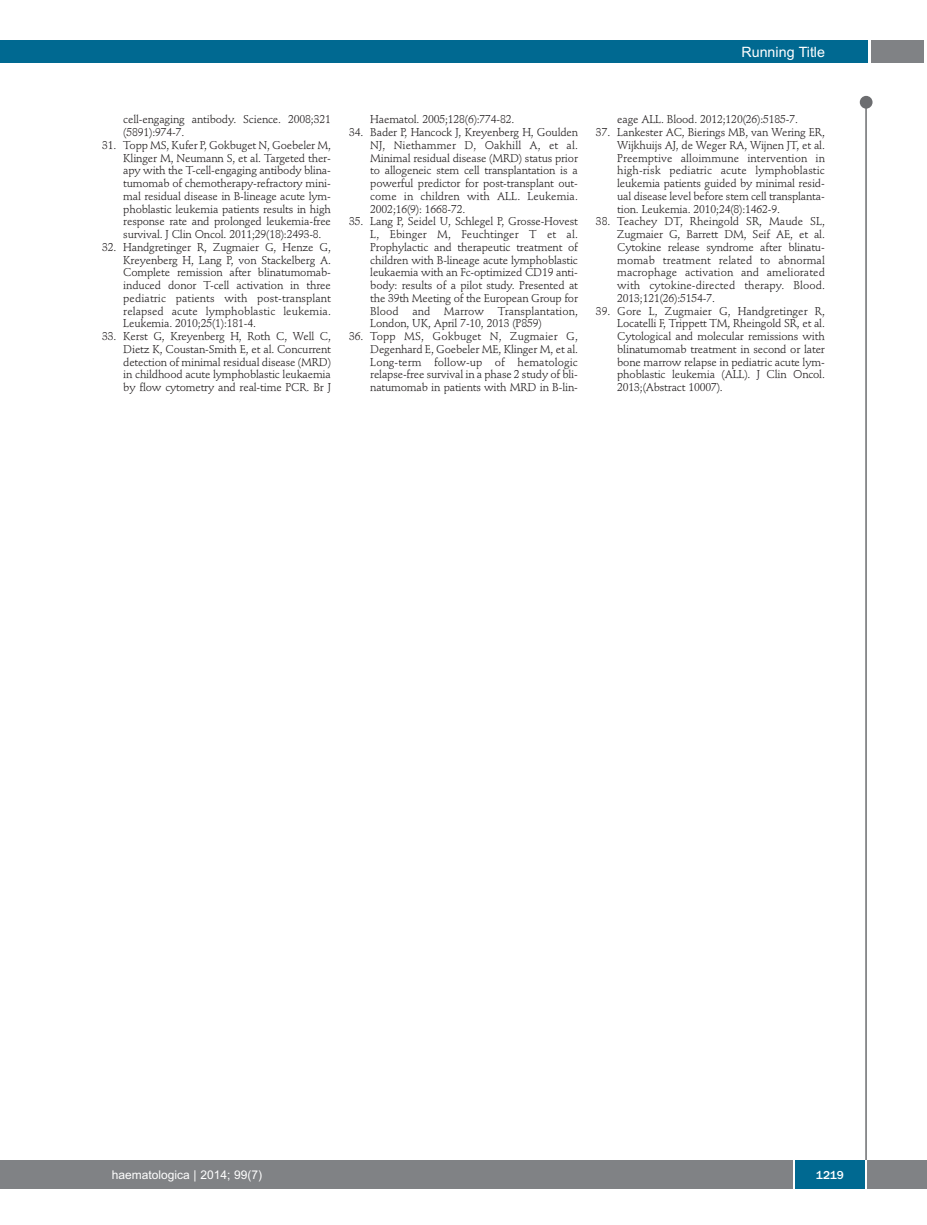
<style>
.page{position:relative;width:927px;height:1225px;background:#fff}
.page>*{position:absolute;margin:0;border:0;box-sizing:border-box;transform-origin:0 0}
.t1{font:14.25px "Arial";color:#fff}
.t2{font:12px "Arial";color:#fff}
.t3{font:500 12px "Franklin Gothic";color:#fff}
.t4{font:11.25px/12.8px "Stempel Schneidler";letter-spacing:-.015em;color:#231f20;text-align:justify}
</style>
<div class="page">
<div style="left:860px;top:96px;width:12px;height:13px;background:#6c6d70;border-radius:50%"></div>
<hr style="left:865px;top:98px;width:2px;height:1062px;background:#6c6d70">
<div style="left:871px;top:40px;width:52px;height:22px;background:#808285"></div>
<div style="left:18px;top:40px;width:849px;height:22px;background:#006991"></div>
<div style="left:17px;top:1160px;width:910px;height:28px;background:#808285"></div>
<div style="left:795px;top:1160px;width:70px;height:28px;background:#006991"></div>
<hr style="left:793px;top:1160px;width:2px;height:28px;background:#fff">
<hr style="left:865px;top:1160px;width:2px;height:28px;background:#fff">
<div style="left:0;top:40px;width:19px;height:22px;background:#006991"></div>
<div style="left:0;top:1160px;width:18px;height:28px;background:#808285"></div>
<p class="t1" style="left:741px;top:44px;width:85px">Running Title</p>
<p class="t4" style="left:123px;top:114px;width:209px">cell-engaging antibody. Science. 2008;321 (5891):974-7.</p>
<p class="t4" style="left:123px;top:140px;width:209px;text-indent:-21px">31. Topp MS, Kufer P, Gokbuget N, Goebeler M, Klinger M, Neumann S, et al. Targeted ther&shy;apy with the T-cell-engaging antibody blina&shy;tumomab of chemotherapy-refractory mini&shy;mal residual disease in B-lineage acute lym&shy;phoblastic leukemia patients results in high response rate and prolonged leukemia-free survival. J Clin Oncol. 2011;29(18):2493-8.</p>
<p class="t4" style="left:123px;top:242px;width:209px;text-indent:-21px">32. Handgretinger R, Zugmaier G, Henze G, Kreyenberg H, Lang P, von Stackelberg A.<br>Complete remission after blinatumomab&shy;induced donor T-cell activation in three pediatric patients with post-transplant relapsed acute lymphoblastic leukemia.<br>Leukemia. 2010;25(1):181-4.</p>
<p class="t4" style="left:123px;top:331px;width:209px;text-indent:-21px">33. Kerst G, Kreyenberg H, Roth C, Well C, Dietz K, Coustan-Smith E, et al. Concurrent detection of minimal residual disease (MRD) in childhood acute lymphoblastic leukaemia by flow cytometry and real-time PCR. Br J</p>
<p class="t4" style="left:370px;top:114px;width:146px">Haematol. 2005;128(6):774-82.</p>
<p class="t4" style="left:370px;top:127px;width:209px;text-indent:-21px">34. Bader P, Hancock J, Kreyenberg H, Goulden NJ, Niethammer D, Oakhill A, et al.<br>Minimal residual disease (MRD) status prior to allogeneic stem cell transplantation is a powerful predictor for post-transplant out&shy;come in children with ALL. Leukemia.<br>2002;16(9): 1668-72.</p>
<p class="t4" style="left:370px;top:216px;width:209px;text-indent:-21px">35. Lang P, Seidel U, Schlegel P, Grosse-Hovest L, Ebinger M, Feuchtinger T et al.<br>Prophylactic and therapeutic treatment of children with B-lineage acute lymphoblastic leukaemia with an Fc-optimized CD19 anti&shy;body: results of a pilot study. Presented at the 39th Meeting of the European Group for Blood and Marrow Transplantation, London, UK, April 7-10, 2013 (P859)</p>
<p class="t4" style="left:370px;top:331px;width:209px;text-indent:-21px">36. Topp MS, Gokbuget N, Zugmaier G, Degenhard E, Goebeler ME, Klinger M, et al.<br>Long-term follow-up of hematologic relapse-free survival in a phase 2 study of bli&shy;natumomab in patients with MRD in B-lin-</p>
<p class="t4" style="left:617px;top:114px;width:182px">eage ALL. Blood. 2012;120(26):5185-7.</p>
<p class="t4" style="left:617px;top:127px;width:209px;text-indent:-21px">37. Lankester AC, Bierings MB, van Wering ER, Wijkhuijs AJ, de Weger RA, Wijnen JT, et al.<br>Preemptive alloimmune intervention in high-risk pediatric acute lymphoblastic leukemia patients guided by minimal resid&shy;ual disease level before stem cell transplanta&shy;tion. Leukemia. 2010;24(8):1462-9.</p>
<p class="t4" style="left:617px;top:216px;width:209px;text-indent:-21px">38. Teachey DT, Rheingold SR, Maude SL, Zugmaier G, Barrett DM, Seif AE, et al.<br>Cytokine release syndrome after blinatu&shy;momab treatment related to abnormal macrophage activation and ameliorated with cytokine-directed therapy. Blood.<br>2013;121(26):5154-7.</p>
<p class="t4" style="left:617px;top:305px;width:209px;text-indent:-21px">39. Gore L, Zugmaier G, Handgretinger R, Locatelli F, Trippett TM, Rheingold SR, et al.<br>Cytological and molecular remissions with blinatumomab treatment in second or later bone marrow relapse in pediatric acute lym&shy;phoblastic leukemia (ALL). J Clin Oncol.<br>2013;(Abstract 10007).</p>
<p class="t2" style="left:112px;top:1167px;width:152px">haematologica | 2014; 99(7)</p>
<p class="t3" style="left:816px;top:1167px;width:30px">1219</p>
</div>
